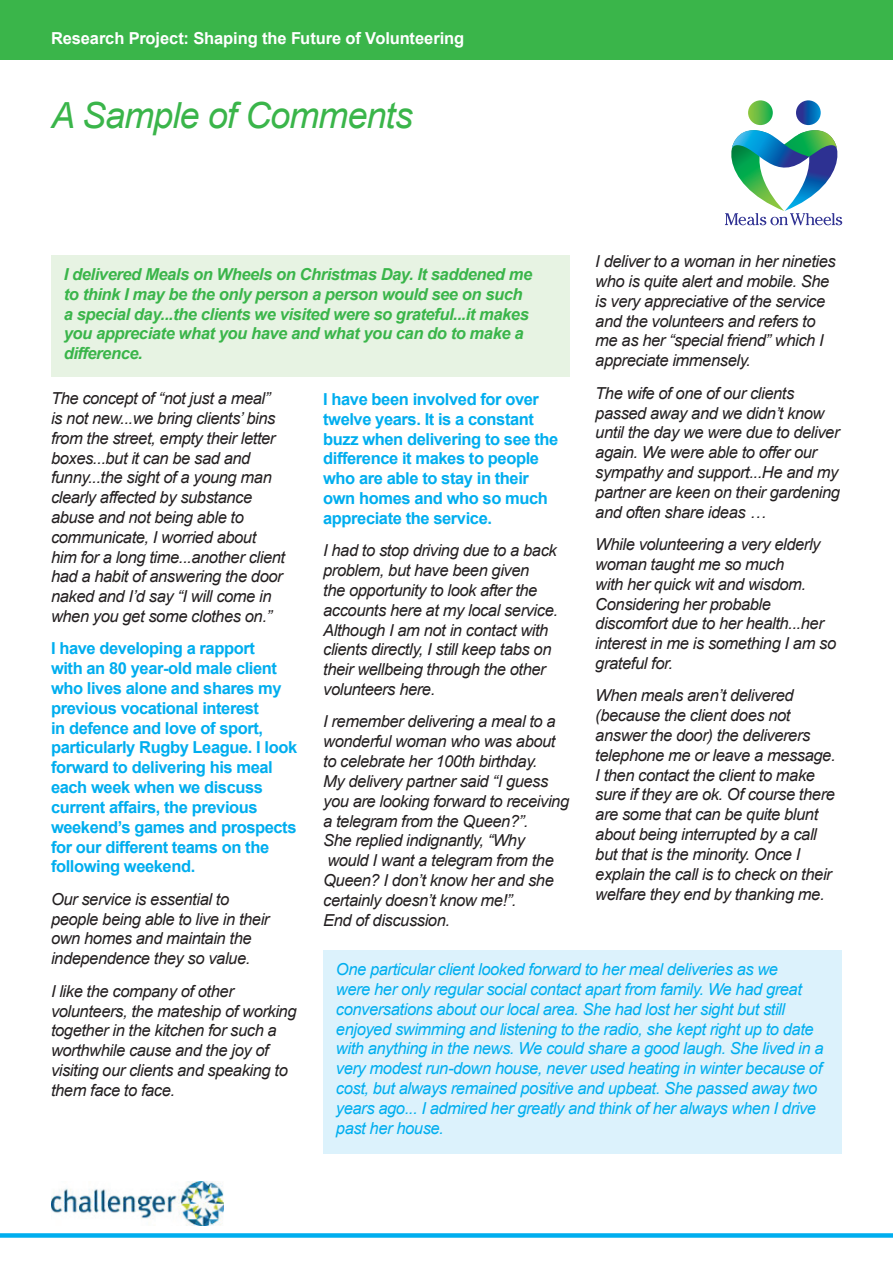
<style>
.page{position:relative;width:893px;height:1263px;background:#fff}
.page>*{position:absolute;margin:0;border:0;box-sizing:border-box;transform-origin:0 0}
.t1{font:italic 36px "Arial";letter-spacing:-.025em;color:#3ab54a}
.t2{font:italic 16.5px/19.8px "Arial";letter-spacing:-.025em;color:#231f20}
.t3{font:italic 16.5px/19.8px "Arial";letter-spacing:-.025em;color:#00aeef}
.t4{font:700 16.5px/19.8px "Arial";letter-spacing:-.025em;color:#00aeef}
.t5{font:italic 700 16.5px/19.8px "Arial";letter-spacing:-.025em;color:#3ab54a}
.t6{font:700 16.5px "Arial";letter-spacing:-.005em;color:#fff}
</style>
<div class="page">
<div style="left:0;top:1233px;width:893px;height:5px;background:#00aeef"></div>
<svg style="left:796px;top:100px;width:25px;height:25px"></svg>
<svg style="left:748px;top:100px;width:25px;height:25px"></svg>
<svg style="left:725px;top:130px;width:118px;height:95px"></svg>
<div style="left:0;top:0;width:893px;height:60px;background:#3ab54a"></div>
<div style="left:51px;top:255px;width:519px;height:121px;background:#e7f3e3"></div>
<div style="left:323px;top:950px;width:519px;height:204px;background:#dcf2fc"></div>
<img style="left:51px;top:1182px;width:172px;height:44px">
<p class="t6" style="left:51px;top:27px;width:415px">Research Project: Shaping the Future of Volunteering</p>
<p class="t1" style="left:51px;top:92px;width:363px">A Sample of Comments</p>
<p class="t2" style="left:595px;top:252px;width:242px">I deliver to a woman in her nineties who is quite alert and mobile. She is very appreciative of the service and the volunteers and refers to me as her “special friend” which I appreciate immensely.</p>
<p class="t2" style="left:595px;top:383px;width:246px">The wife of one of our clients passed away and we didn’t know until the day we were due to deliver again. We were able to offer our sympathy and support...He and my partner are keen on their gardening and often share ideas …</p>
<p class="t2" style="left:595px;top:535px;width:242px">While volunteering a very elderly woman taught me so much<br>with her quick wit and wisdom.<br>Considering her probable discomfort due to her health...her interest in me is something I am so grateful for.</p>
<p class="t2" style="left:595px;top:686px;width:242px">When meals aren’t delivered (because the client does not answer the door) the deliverers telephone me or leave a message.<br>I then contact the client to make sure if they are ok. Of course there are some that can be quite blunt about being interrupted by a call but that is the minority. Once I explain the call is to check on their welfare they end by thanking me.</p>
<p class="t5" style="left:64px;top:265px;width:470px">I delivered Meals on Wheels on Christmas Day. It saddened me to think I may be the only person a person would see on such a special day...the clients we visited were so grateful...it makes you appreciate what you have and what you can do to make a difference.</p>
<p class="t2" style="left:51px;top:389px;width:236px">The concept of “not just a meal” is not new...we bring clients’ bins from the street, empty their letter boxes...but it can be sad and funny...the sight of a young man clearly affected by substance abuse and not being able to communicate, I worried about him for a long time...another client had a habit of answering the door naked and I’d say “I will come in when you get some clothes on.”</p>
<p class="t4" style="left:51px;top:639px;width:248px">I have developing a rapport<br>with an 80 year-old male client who lives alone and shares my previous vocational interest<br>in defence and love of sport, particularly Rugby League. I look forward to delivering his meal each week when we discuss current affairs, the previous weekend’s games and prospects for our different teams on the following weekend.</p>
<p class="t2" style="left:51px;top:889px;width:220px">Our service is essential to people being able to live in their own homes and maintain the independence they so value.</p>
<p class="t2" style="left:51px;top:981px;width:247px">I like the company of other volunteers, the mateship of working together in the kitchen for such a worthwhile cause and the joy of visiting our clients and speaking to them face to face.</p>
<p class="t4" style="left:323px;top:390px;width:237px">I have been involved for over twelve years. It is a constant buzz when delivering to see the difference it makes to people who are able to stay in their own homes and who so much appreciate the service.</p>
<p class="t2" style="left:323px;top:541px;width:236px">I had to stop driving due to a back problem, but have been given<br>the opportunity to look after the accounts here at my local service.<br>Although I am not in contact with clients directly, I still keep tabs on their wellbeing through the other volunteers here.</p>
<p class="t2" style="left:323px;top:712px;width:247px">I remember delivering a meal to a wonderful woman who was about to celebrate her 100th birthday.<br>My delivery partner said “I guess you are looking forward to receiving a telegram from the Queen?”.<br>She replied indignantly, “Why would I want a telegram from the<br>Queen? I don’t know her and she certainly doesn’t know me!”.<br>End of discussion.</p>
<p class="t3" style="left:336px;top:960px;width:489px">One particular client looked forward to her meal deliveries as we<br>were her only regular social contact apart from family. We had great conversations about our local area. She had lost her sight but still enjoyed swimming and listening to the radio, she kept right up to date with anything in the news. We could share a good laugh. She lived in a very modest run-down house, never used heating in winter because of cost, but always remained positive and upbeat. She passed away two years ago... I admired her greatly and think of her always when I drive past her house.</p>
</div>
